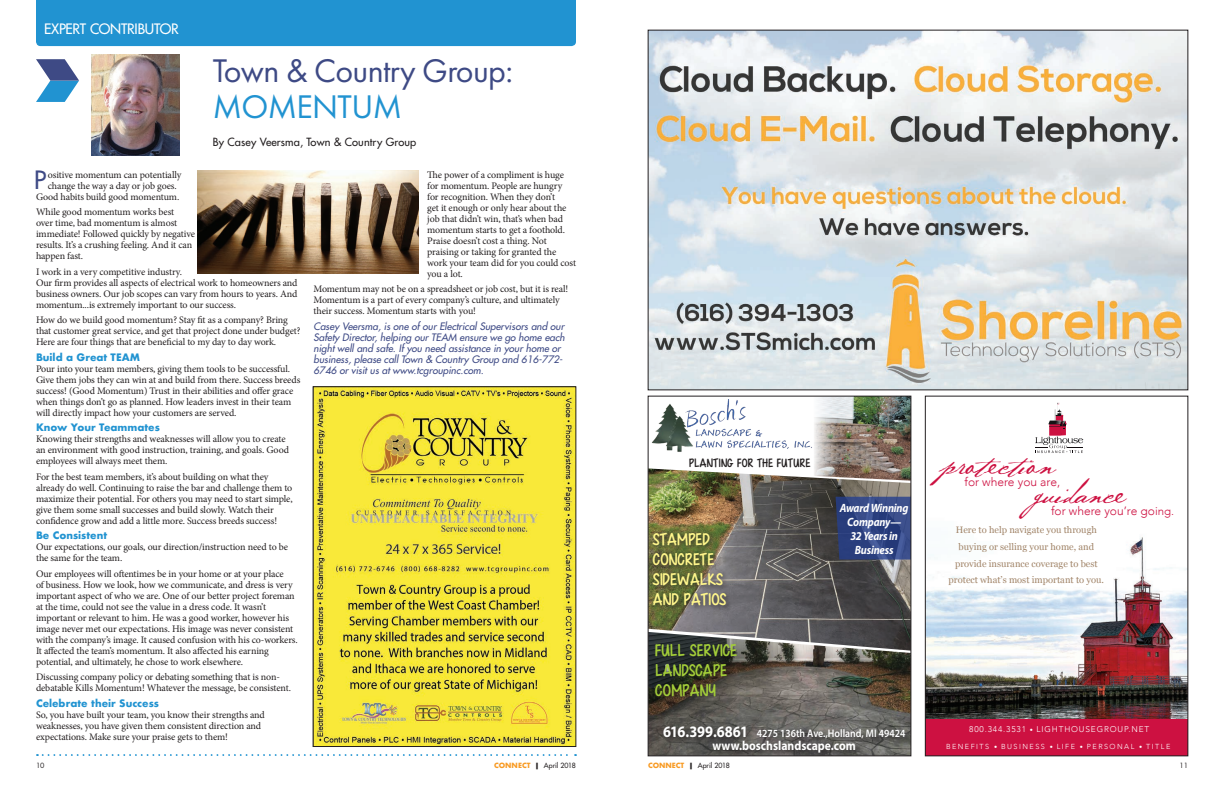
<style>
.page{position:relative;width:1224px;height:792px;background:#fff}
.page>*{position:absolute;margin:0;border:0;box-sizing:border-box;transform-origin:0 0}
.t1{font:34px "Futura PT";letter-spacing:-.02em;color:#3e4a85}
.t2{font:34px "Futura PT";letter-spacing:-.02em;color:#2193d1}
.t3{font:24.6px "Futura";color:#3e4a85}
.t4{font:22.8px/29.1px "Baker Script";letter-spacing:-.03em;color:#cd1141}
.t5{font:16.8px/20.2px "Chunkster Jamz";letter-spacing:-.01em;color:#fff68c}
.t6{font:16.8px/20.2px "Chunkster Jamz";letter-spacing:-.01em;color:#a3cd39}
.t7{font:14px "Futura";letter-spacing:-.02em;color:#fff}
.t8{font:700 13px "Myriad Pro";color:#fff;scale:.9 1}
.t9{font:italic 700 12px/14px "Myriad Pro";letter-spacing:-.02em;color:#fff;text-align:center;scale:.9 1}
.t10{font:300 12px "Avenir";color:#cd1141}
.t11{font:12px "Chunkster Jamz";color:#231f20}
.t12{font:600 11px "Myriad Pro";color:#fff;scale:.9 1}
.t13{font:11px "Futura";letter-spacing:.01em;color:#231f20}
.t14{font:10px/11px "Minion Pro";letter-spacing:-.015em;color:#231f20}
.t15{font:italic 10px/11px "Futura";color:#3e4a85}
.t16{font:700 10px "Futura";color:#2193d1}
.t17{font:9.4px/16.6px "Georgia";color:#a18468;text-align:center}
.t18{font:300 8.3px "Avenir";letter-spacing:.1em;color:#fff}
.t19{font:300 7.3px "Avenir";letter-spacing:.2em;color:#fff}
.t20{font:7px "Futura";color:#231f20}
.t21{font:7px "Futura";color:#231f20}
.s1{font-weight:700;font-size:16px}
.s2{font-size:11.4px}
.s3{font-size:6.2px}
.s4{font-weight:700;color:#f89b24}
.s5{font-weight:700}
</style>
<div class="page">
<svg style="left:37px;top:754px;width:539px;height:2px"></svg>
<div style="left:36px;top:0;width:540px;height:46px;background:#2193d1"></div>
<svg style="left:36px;top:59px;width:43px;height:43px"></svg>
<img style="left:92px;top:55px;width:88px;height:101px">
<img style="left:927px;top:537px;width:259px;height:183px">
<svg style="left:1035px;top:402px;width:49px;height:52px"></svg>
<div style="left:927px;top:720px;width:259px;height:34px;background:#cd1141"></div>
<div style="left:925px;top:396px;width:263px;height:360px;border:1px solid #231f20"></div>
<img style="left:650px;top:651px;width:259px;height:103px">
<img style="left:652px;top:399px;width:160px;height:53px">
<svg style="left:661px;top:725px;width:248px;height:29px;background:#585754"></svg>
<img style="left:650px;top:468px;width:259px;height:183px">
<img style="left:814px;top:398px;width:95px;height:83px">
<svg style="left:836px;top:497px;width:73px;height:63px;background:#314582"></svg>
<div style="left:649px;top:528px;width:84px;height:84px;background:#231f20;opacity:.75"></div>
<div style="left:648px;top:396px;width:263px;height:360px;border:1px solid #231f20"></div>
<img style="left:315px;top:389px;width:259px;height:356px">
<div style="left:313px;top:387px;width:263px;height:360px;border:1px solid #231f20"></div>
<img style="left:198px;top:171px;width:220px;height:103px">
<img style="left:650px;top:32px;width:536px;height:356px">
<h3 class="t7" style="left:44px;top:21px;width:136px">EXPERT CONTRIBUTOR</h3>
<h1 class="t1" style="left:213px;top:51px;width:302px">Town &amp; Country Group:</h1>
<h1 class="t2" style="left:213px;top:87px;width:191px">MOMENTUM</h1>
<p class="t13" style="left:213px;top:135px;width:205px">By Casey Veersma, Town &amp; Country Group</p>
<h2 class="t3" style="left:34px;top:164px;width:14px">P</h2>
<p class="t14" style="left:48px;top:169px;width:135px">ositive momentum can potentially</p>
<p class="t14" style="left:48px;top:180px;width:130px">change the way a day or job goes.</p>
<p class="t14" style="left:36px;top:191px;width:145px">Good habits build good momentum.</p>
<p class="t14" style="left:36px;top:207px;width:161px">While good momentum works best<br>over time, bad momentum is almost immediate! Followed quickly by negative results. It’s a crushing feeling. And it can happen fast.</p>
<p class="t14" style="left:36px;top:266px;width:263px">I work in a very competitive industry.<br>Our firm provides all aspects of electrical work to homeowners and business owners. Our job scopes can vary from hours to years. And momentum...is extremely important to our success.</p>
<p class="t14" style="left:36px;top:315px;width:266px">How do we build good momentum? Stay fit as a company? Bring that customer great service, and get that project done under budget?<br>Here are four things that are beneficial to my day to day work.</p>
<p class="t16" style="left:36px;top:350px;width:106px">Build a Great TEAM</p>
<p class="t14" style="left:36px;top:363px;width:266px">Pour into your team members, giving them tools to be successful.<br>Give them jobs they can win at and build from there. Success breeds success! (Good Momentum) Trust in their abilities and offer grace when things don’t go as planned. How leaders invest in their team will directly impact how your customers are served.</p>
<p class="t16" style="left:36px;top:420px;width:125px">Know Your Teammates</p>
<p class="t14" style="left:36px;top:434px;width:255px">Knowing their strengths and weaknesses will allow you to create an environment with good instruction, training, and goals. Good employees will always meet them.</p>
<p class="t14" style="left:36px;top:471px;width:258px">For the best team members, it’s about building on what they already do well. Continuing to raise the bar and challenge them to maximize their potential. For others you may need to start simple, give them some small successes and build slowly. Watch their confidence grow and add a little more. Success breeds success!</p>
<p class="t16" style="left:36px;top:528px;width:73px">Be Consistent</p>
<p class="t14" style="left:36px;top:542px;width:254px">Our expectations, our goals, our direction/instruction need to be the same for the team.</p>
<p class="t14" style="left:36px;top:568px;width:263px">Our employees will oftentimes be in your home or at your place<br>of business. How we look, how we communicate, and dress is very important aspect of who we are. One of our better project foreman at the time, could not see the value in a dress code. It wasn’t important or relevant to him. He was a good worker, however his image never met our expectations. His image was never consistent with the company’s image. It caused confusion with his co-workers.<br>It affected the team’s momentum. It also affected his earning potential, and ultimately, he chose to work elsewhere.</p>
<p class="t14" style="left:36px;top:672px;width:257px">Discussing company policy or debating something that is non&shy;debatable Kills Momentum! Whatever the message, be consistent.</p>
<p class="t16" style="left:36px;top:696px;width:124px">Celebrate their Success</p>
<p class="t14" style="left:36px;top:709px;width:230px">So, you have built your team, you know their strengths and weaknesses, you have given them consistent direction and expectations. Make sure your praise gets to them!</p>
<p class="t14" style="left:427px;top:169px;width:150px">The power of a compliment is huge for momentum. People are hungry<br>for recognition. When they don’t<br>get it enough or only hear about the job that didn’t win, that’s when bad momentum starts to get a foothold.<br>Praise doesn’t cost a thing. Not praising or taking for granted the work your team did for you could cost you a lot.</p>
<p class="t14" style="left:313px;top:284px;width:256px">Momentum may not be on a spreadsheet or job cost, but it is real!<br>Momentum is a part of every company’s culture, and ultimately their success. Momentum starts with you!</p>
<p class="t15" style="left:313px;top:321px;width:253px">Casey Veersma, is one of our Electrical Supervisors and our Safety Director, helping our TEAM ensure we go home each night well and safe. If you need assistance in your home or business, please call Town &amp; Country Group and 616-772- 6746 or visit us at www.tcgroupinc.com.</p>
<p class="t11" style="left:689px;top:456px;width:123px">PLANTING FOR THE FUTURE</p>
<h3 class="t5" style="left:653px;top:528px;width:75px">STAMPED<br>CONCRETE<br>SIDEWALKS<br>AND PATIOS</h3>
<h3 class="t6" style="left:656px;top:640px;width:84px">FULL SERVICE<br>LANDSCAPE<br>COMPANY</h3>
<p class="t9" style="left:840px;top:501px;width:78px">Award Winning<br>Company—<br>32 Years in<br>Business</p>
<p class="t12" style="left:663px;top:726px;width:271px"><span class="s1">616.399.6861</span> 4275 136th Ave.,Holland, MI 49424</p>
<h3 class="t8" style="left:712px;top:737px;width:161px">www.boschslandscape.com</h3>
<h3 class="t4" style="left:1033px;top:451px;width:92px;text-indent:-91px">prote ction guidance</h3>
<p class="t10" style="left:964px;top:475px;width:97px">for where you are,</p>
<p class="t10" style="left:1051px;top:503px;width:125px">for where you’re go<span class="s2">ing.</span></p>
<p class="t17" style="left:949px;top:521px;width:157px">Here to help navigate you through buying or selling your home, and provide insurance coverage to best protect what’s most important to you.</p>
<p class="t18" style="left:969px;top:724px;width:181px">800.344.3531 <span class="s3">•</span> LIGHTHOUSEGROUP.NET</p>
<p class="t19" style="left:946px;top:742px;width:226px">BENEFITS <span class="s3">•</span> BUSINESS <span class="s3">•</span> LIFE <span class="s3">•</span> PERSONAL <span class="s3">•</span> TITLE</p>
<p class="t21" style="left:36px;top:761px;width:10px">10</p>
<p class="t20" style="left:494px;top:761px;width:83px"><span class="s4">CONNECT</span> <span class="s5">|</span> April 2018</p>
<p class="t20" style="left:648px;top:761px;width:83px"><span class="s4">CONNECT</span> <span class="s5">|</span> April 2018</p>
<p class="t21" style="left:1179px;top:761px;width:10px">11</p>
</div>
